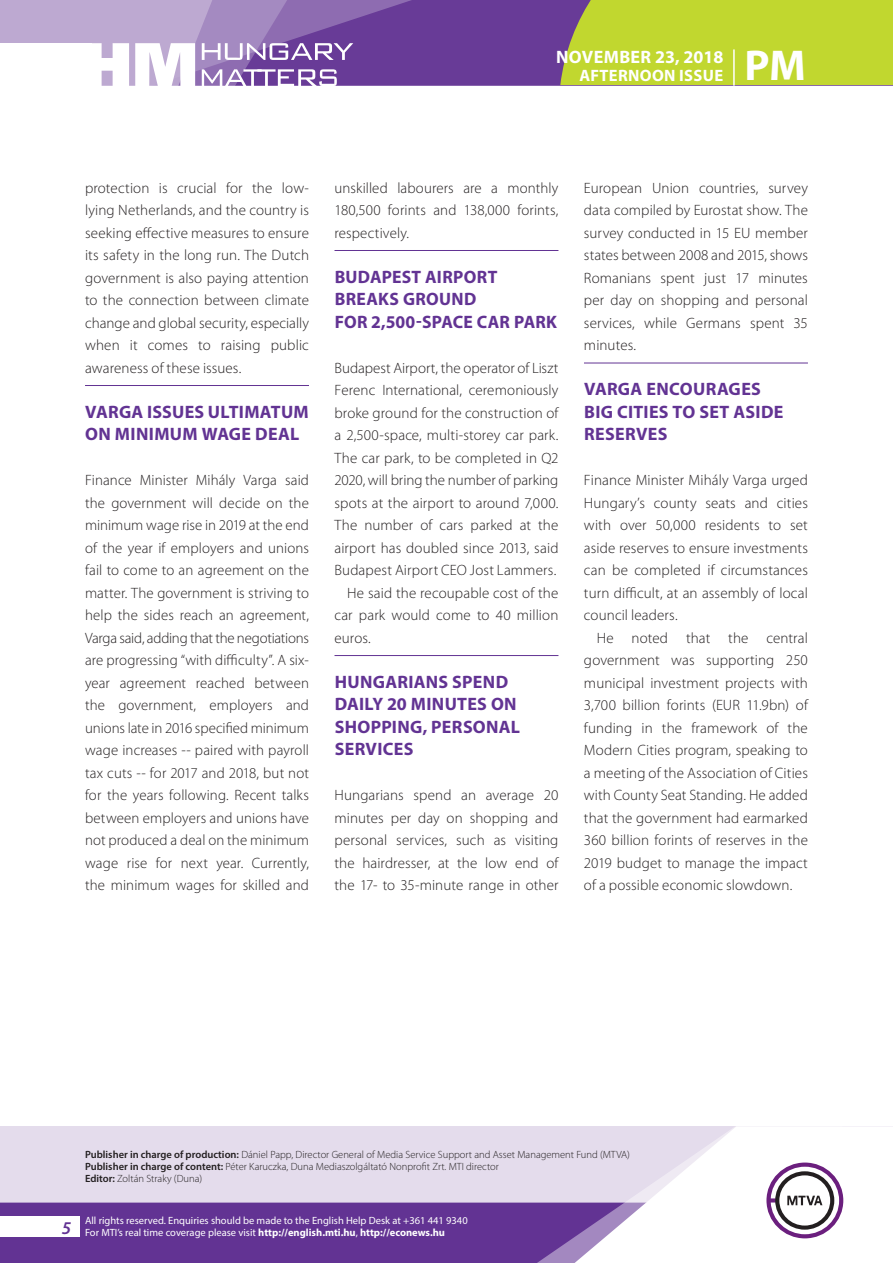
<style>
.page{position:relative;width:893px;height:1263px;background:#fff}
.page>*{position:absolute;margin:0;border:0;box-sizing:border-box;transform-origin:0 0}
.t1{font:700 43.35px "Myriad Pro";color:#fff}
._01_cimsor{font:700 18px/22.5px "Myriad Pro";letter-spacing:.015em;color:#623393}
.t2{font:700 18px "Myriad Pro";letter-spacing:.02em;color:#fff}
.t3{font:700 16.5px "Myriad Pro";letter-spacing:.02em;color:#fff}
._03_kenyer_szöveg-1{font:300 15px/22.5px "Myriad Pro";letter-spacing:.01em;color:#231f20;text-align:justify}
._03_kenyer_szöveg-2{font:300 15px/22.5px "Myriad Pro";letter-spacing:.01em;color:#231f20;text-align:justify}
.t4{font:300 10.5px "Myriad Pro";color:#231f20}
.t5{font:10.5px/12px "Myriad Pro";color:#fff}
.s1{font-weight:600}
.s2{font-weight:700}
</style>
<div class="page">
<div style="left:0;top:1126px;width:893px;height:137px;background:#e4dcec"></div>
<div style="left:0;top:1202px;width:506px;height:61px;background:#623393"></div>
<svg style="left:506px;top:1202px;width:69px;height:61px;fill:#623393"></svg>
<svg style="left:575px;top:1126px;width:318px;height:137px"></svg>
<div style="left:0;top:1216px;width:79px;height:20px;background:#fff"></div>
<div style="left:0;top:0;width:893px;height:85px;background:#683b97"></div>
<div style="left:560px;top:0;width:333px;height:85px;background:#c1d72f"></div>
<hr style="left:733px;top:49px;width:2px;height:37px;background:#fff">
<svg style="left:0;top:0;width:479px;height:86px"></svg>
<hr style="left:85px;top:385px;width:224px;height:1px;background:#623393">
<hr style="left:334px;top:250px;width:224px;height:1px;background:#623393">
<hr style="left:334px;top:655px;width:224px;height:1px;background:#623393">
<hr style="left:584px;top:363px;width:224px;height:1px;background:#623393">
<p class="t2" style="left:556px;top:45px;width:169px">November 23, 2018</p>
<p class="t3" style="left:579px;top:65px;width:144px">AFTERNOON ISSUE</p>
<h1 class="t1" style="left:745px;top:37px;width:63px">PM</h1>
<p class="_03_kenyer_szöveg-1" style="left:85px;top:176px;width:225px">protection is crucial for the low&shy;lying Netherlands, and the country is seeking effective measures to ensure its safety in the long run. The Dutch government is also paying attention to the connection between climate change and global security, especially when it comes to raising public awareness of these issues.</p>
<p class="_01_cimsor" style="left:85px;top:400px;width:223px">VARGA ISSUES ULTIMATUM<br>ON MINIMUM WAGE DEAL</p>
<p class="_03_kenyer_szöveg-1" style="left:85px;top:469px;width:225px">Finance Minister Mihály Varga said the government will decide on the minimum wage rise in 2019 at the end of the year if employers and unions fail to come to an agreement on the matter. The government is striving to help the sides reach an agreement, Varga said, adding that the negotiations are progressing “with difficulty”. A six&shy;year agreement reached between the government, employers and unions late in 2016 specified minimum wage increases -- paired with payroll tax cuts -- for 2017 and 2018, but not for the years following. Recent talks between employers and unions have not produced a deal on the minimum wage rise for next year. Currently, the minimum wages for skilled and</p>
<p class="_03_kenyer_szöveg-1" style="left:334px;top:176px;width:225px">unskilled labourers are a monthly 180,500 forints and 138,000 forints, respectively.</p>
<p class="_01_cimsor" style="left:335px;top:265px;width:224px">BUDAPEST AIRPORT<br>BREAKS GROUND<br>FOR 2,500-SPACE CAR PARK</p>
<p class="_03_kenyer_szöveg-1" style="left:334px;top:356px;width:225px">Budapest Airport, the operator of Liszt Ferenc International, ceremoniously broke ground for the construction of a 2,500-space, multi-storey car park.<br>The car park, to be completed in Q2<br>2020, will bring the number of parking spots at the airport to around 7,000.<br>The number of cars parked at the airport has doubled since 2013, said Budapest Airport CEO Jost Lammers.</p>
<p class="_03_kenyer_szöveg-2" style="left:334px;top:581px;width:225px;text-indent:13px">He said the recoupable cost of the car park would come to 40 million euros.</p>
<p class="_01_cimsor" style="left:335px;top:670px;width:187px">HUNGARIANS SPEND<br>DAILY 20 MINUTES ON<br>SHOPPING, PERSONAL<br>SERVICES</p>
<p class="_03_kenyer_szöveg-1" style="left:334px;top:784px;width:225px">Hungarians spend an average 20 minutes per day on shopping and personal services, such as visiting the hairdresser, at the low end of the 17- to 35-minute range in other</p>
<p class="_03_kenyer_szöveg-1" style="left:584px;top:176px;width:225px">European Union countries, survey data compiled by Eurostat show. The survey conducted in 15 EU member states between 2008 and 2015, shows Romanians spent just 17 minutes per day on shopping and personal services, while Germans spent 35 minutes.</p>
<p class="_01_cimsor" style="left:584px;top:377px;width:199px">VARGA ENCOURAGES<br>BIG CITIES TO SET ASIDE<br>RESERVE</p>
<p class="_01_cimsor" style="left:658px;top:422px;width:11px">S</p>
<p class="_03_kenyer_szöveg-1" style="left:584px;top:469px;width:225px">Finance Minister Mihály Varga urged Hungary’s county seats and cities with over 50,000 residents to set aside reserves to ensure investments can be completed if circumstances turn difficult, at an assembly of local council leaders.</p>
<p class="_03_kenyer_szöveg-2" style="left:584px;top:626px;width:226px;text-indent:13px">He noted that the central government was supporting 250 municipal investment projects with 3,700 billion forints (EUR 11.9bn) of funding in the framework of the Modern Cities program, speaking to a meeting of the Association of Cities with County Seat Standing. He added that the government had earmarked 360 billion forints of reserves in the 2019 budget to manage the impact of a possible economic slowdown.</p>
<p class="t4" style="left:85px;top:1148px;width:546px"><span class="s1">Publisher in charge of production:</span> Dániel Papp, Director General of Media Service Support and Asset Management Fund (MTVA)</p>
<p class="t4" style="left:85px;top:1160px;width:415px"><span class="s1">Publisher in charge of content:</span> Péter Karuczka, Duna Mediaszolgáltató Nonprofit Zrt. MTI director</p>
<p class="t4" style="left:85px;top:1172px;width:119px"><span class="s1">Editor:</span> Zoltán Straky (Duna)</p>
<p class="t5" style="left:62px;top:1214px;width:407px;text-indent:23px">All rights reserved. Enquiries should be made to the English Help Desk at +361 441 9340<br><sup>5</sup> For MTI’s real time coverage please visit <span class="s2">http://english.mti.hu</span>, <span class="s2">http://econews.hu</span></p>
</div>
